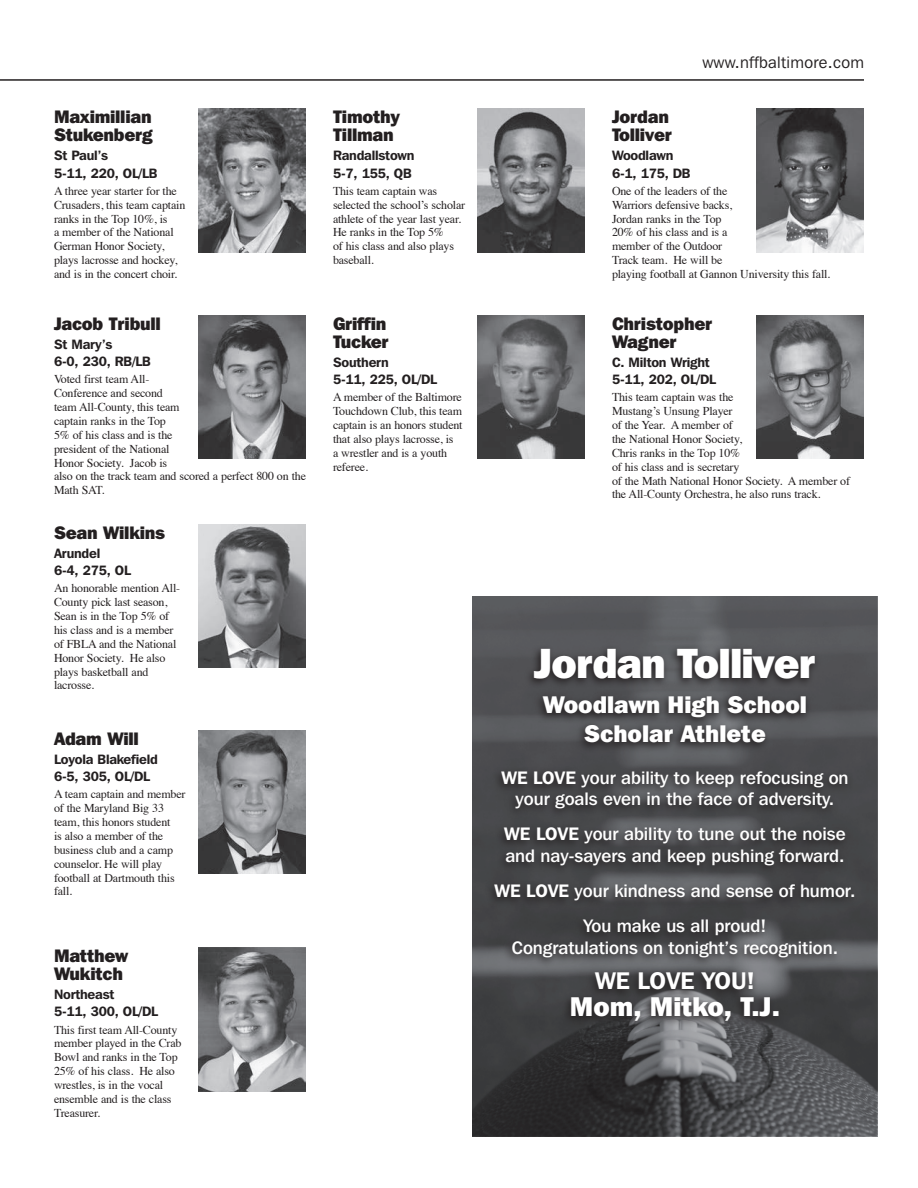
<style>
.page{position:relative;width:918px;height:1188px;background:#fff}
.page>*{position:absolute;margin:0;border:0;box-sizing:border-box;transform-origin:0 0}
.t1{font:800 42px "Franklin Gothic IT Cby BT";letter-spacing:-.02em;color:#fff}
.t2{font:800 27px "Franklin Gothic IT Cby BT";color:#fff}
.t3{font:800 24px/28.8px "Franklin Gothic IT Cby BT";color:#fff;text-align:center}
.t4{font:600 24px "Franklin Gothic IT Cby BT";color:#fff}
.t5{font:500 18px/21.6px "Franklin Gothic IT Cby BT";color:#fff;text-align:center}
.name{font:800 18px/18px "Franklin Gothic IT Cby BT";letter-spacing:-.015em;color:#231f20}
.t6{font:16.5px "Franklin Gothic IT Cby BT";letter-spacing:.02em;color:#231f20}
.name2{font:600 13.5px "Franklin Gothic IT Cby BT";letter-spacing:-.015em;color:#231f20}
.stuff{font:12px/13.8px "Times";letter-spacing:-.015em;color:#231f20}
.s1{font-weight:600}
</style>
<div class="page">
<hr style="left:0;top:79px;width:864px;height:2px;background:#231f20">
<img style="left:198px;top:315px;width:108px;height:144px">
<img style="left:198px;top:524px;width:108px;height:144px">
<img style="left:477px;top:315px;width:108px;height:144px">
<img style="left:198px;top:730px;width:108px;height:144px">
<img style="left:756px;top:315px;width:108px;height:144px">
<img style="left:198px;top:948px;width:108px;height:143px">
<img style="left:198px;top:109px;width:108px;height:143px">
<img style="left:477px;top:109px;width:108px;height:143px">
<img style="left:756px;top:109px;width:108px;height:143px">
<img style="left:472px;top:596px;width:406px;height:540px">
<svg style="left:485px;top:645px;width:374px;height:386px;background:#48494b"></svg>
<p class="name" style="left:54px;top:107px;width:100px">Maximillian<br>Stukenberg</p>
<p class="name2" style="left:54px;top:147px;width:56px">St Paul’s</p>
<p class="name2" style="left:54px;top:164px;width:105px">5-11, 220, OL/LB</p>
<p class="stuff" style="left:54px;top:183px;width:133px">A three year starter for the<br>Crusaders, this team captain ranks in the Top 10%, is<br>a member of the National<br>German Honor Society, plays lacrosse and hockey, and is in the concert choir.</p>
<p class="name" style="left:54px;top:314px;width:108px">Jacob Tribull</p>
<p class="name2" style="left:54px;top:336px;width:60px">St Mary’s</p>
<p class="name2" style="left:54px;top:353px;width:98px">6-0, 230, RB/LB</p>
<p class="stuff" style="left:54px;top:371px;width:254px">Voted first team All-<br>Conference and second<br>team All-County, this team<br>captain ranks in the Top<br>5% of his class and is the<br>president of the National<br>Honor Society. Jacob is<br>also on the track team and scored a perfect 800 on the<br>Math SAT.</p>
<p class="name" style="left:54px;top:523px;width:113px">Sean Wilkins</p>
<p class="name2" style="left:54px;top:545px;width:48px">Arundel</p>
<p class="name2" style="left:54px;top:562px;width:78px">6-4, 275, OL</p>
<p class="stuff" style="left:54px;top:580px;width:128px">An honorable mention All-<br>County pick last season,<br>Sean is in the Top 5% of his class and is a member of FBLA and the National<br>Honor Society. He also plays basketball and lacrosse.</p>
<p class="name" style="left:54px;top:729px;width:86px">Adam Will</p>
<p class="name2" style="left:54px;top:751px;width:105px">Loyola Blakefield</p>
<p class="name2" style="left:54px;top:768px;width:98px">6-5, 305, OL/DL</p>
<p class="stuff" style="left:54px;top:786px;width:133px">A team captain and member of the Maryland Big 33 team, this honors student<br>is also a member of the business club and a camp counselor. He will play football at Dartmouth this fall.</p>
<p class="name" style="left:54px;top:946px;width:76px">Matthew<br>Wukitch</p>
<p class="name2" style="left:54px;top:986px;width:62px">Northeast</p>
<p class="name2" style="left:54px;top:1003px;width:106px">5-11, 300, OL/DL</p>
<p class="stuff" style="left:54px;top:1022px;width:129px">This first team All-County member played in the Crab<br>Bowl and ranks in the Top<br>25% of his class. He also wrestles, is in the vocal ensemble and is the class<br>Treasurer.</p>
<p class="name" style="left:333px;top:107px;width:68px">Timothy<br>Tillman</p>
<p class="name2" style="left:333px;top:147px;width:83px">Randallstown</p>
<p class="name2" style="left:333px;top:164px;width:80px">5-7, 155, QB</p>
<p class="stuff" style="left:333px;top:183px;width:134px">This team captain was selected the school’s scholar athlete of the year last year.<br>He ranks in the Top 5%<br>of his class and also plays baseball.</p>
<p class="name" style="left:333px;top:314px;width:57px">Griffin<br>Tucker</p>
<p class="name2" style="left:333px;top:354px;width:57px">Southern</p>
<p class="name2" style="left:333px;top:371px;width:106px">5-11, 225, OL/DL</p>
<p class="stuff" style="left:333px;top:389px;width:131px">A member of the Baltimore<br>Touchdown Club, this team captain is an honors student that also plays lacrosse, is<br>a wrestler and is a youth referee.</p>
<p class="t6" style="left:702px;top:52px;width:163px">www.nffbaltimore.com</p>
<p class="name" style="left:612px;top:107px;width:62px">Jordan<br>Tolliver</p>
<p class="name2" style="left:612px;top:147px;width:63px">Woodlawn</p>
<p class="name2" style="left:612px;top:164px;width:80px">6-1, 175, DB</p>
<p class="stuff" style="left:612px;top:183px;width:220px">One of the leaders of the<br>Warriors defensive backs,<br>Jordan ranks in the Top<br>20% of his class and is a<br>member of the Outdoor<br>Track team. He will be<br>playing football at Gannon University this fall.</p>
<p class="name" style="left:612px;top:314px;width:102px">Christopher<br>Wagner</p>
<p class="name2" style="left:612px;top:354px;width:99px">C. Milton Wright</p>
<p class="name2" style="left:612px;top:371px;width:106px">5-11, 202, OL/DL</p>
<p class="stuff" style="left:612px;top:389px;width:240px">This team captain was the<br>Mustang’s Unsung Player<br>of the Year. A member of<br>the National Honor Society,<br>Chris ranks in the Top 10%<br>of his class and is secretary<br>of the Math National Honor Society. A member of the All-County Orchestra, he also runs track.</p>
<p class="t1" style="left:534px;top:636px;width:283px">Jordan Tolliver</p>
<p class="t3" style="left:543px;top:690px;width:265px">Woodlawn High School<br>Scholar Athlete</p>
<p class="t5" style="left:501px;top:766px;width:349px"><span class="s1">WE LOVE</span> your ability to keep refocusing on your goals even in the face of adversity.</p>
<p class="t5" style="left:504px;top:823px;width:343px;text-align:left"><span class="s1">WE LOVE</span> your ability to tune out the noise and nay-sayers and keep pushing forward.</p>
<p class="t5" style="left:494px;top:880px;width:363px"><span class="s1">WE LOVE</span> your kindness and sense of humor.</p>
<p class="t5" style="left:512px;top:915px;width:328px">You make us all proud!<br>Congratulations on tonight’s recognition.</p>
<p class="t4" style="left:595px;top:965px;width:161px">WE LOVE YOU!</p>
<p class="t2" style="left:570px;top:989px;width:212px">Mom, Mitko, T.J.</p>
</div>
